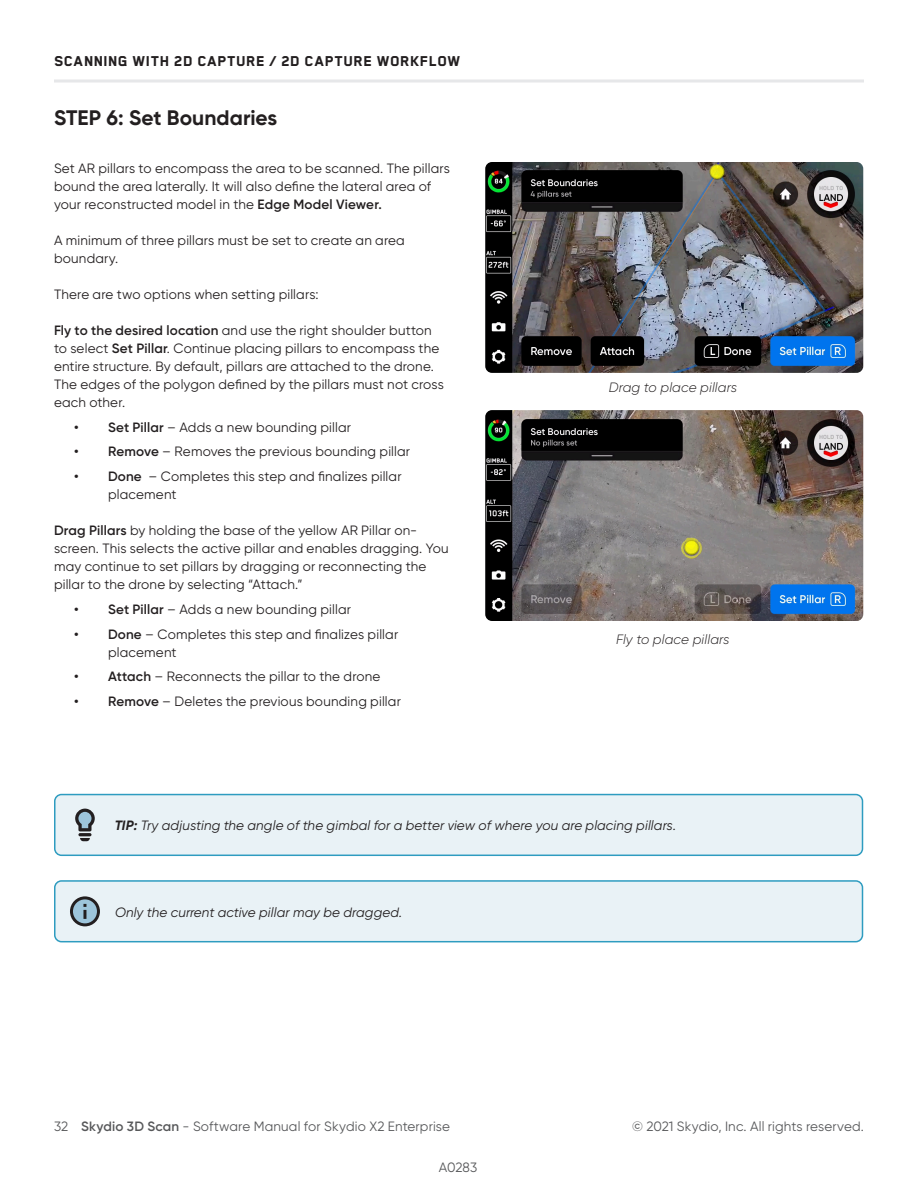
<style>
.page{position:relative;width:918px;height:1188px;background:#fff}
.page>*{position:absolute;margin:0;border:0;box-sizing:border-box;transform-origin:0 0}
.Body_copy{font:700 21px "Gilroy";color:#231f20}
.t1{font:800 16.5px "Blender";letter-spacing:.04em;color:#231f20}
.Body_copy-2{font:13.5px/18px "Gilroy";letter-spacing:.015em;color:#231f20}
.Body_copy-3{font:italic 13.5px "Gilroy";letter-spacing:.01em;color:#231f20}
.t2{font:13.5px "Gilroy";letter-spacing:.01em;color:#57585a}
.t3{font:italic 300 13.5px "Gilroy";letter-spacing:.01em;color:#231f20}
.s1{font-weight:600}
.s2{font-weight:700}
</style>
<div class="page">
<hr style="left:54px;top:80px;width:810px;height:2px;background:#e6e7e9">
<img style="left:485px;top:162px;width:378px;height:211px">
<img style="left:485px;top:410px;width:378px;height:211px">
<div style="left:55px;top:795px;width:808px;height:60px;background:#e9f2f6;border-radius:7px"></div>
<div style="left:54px;top:794px;width:809px;height:62px;border:2px solid #2e9cc0;border-radius:7px"></div>
<svg style="left:80px;top:838px;width:10px;height:3px"></svg>
<hr style="left:78px;top:833px;width:14px;height:3px;background:#231f20;border-radius:2px">
<svg style="left:75px;top:809px;width:20px;height:22px"></svg>
<div style="left:55px;top:881px;width:808px;height:61px;background:#e9f2f6;border-radius:7px"></div>
<div style="left:54px;top:880px;width:809px;height:62px;border:2px solid #2e9cc0;border-radius:7px"></div>
<svg style="left:70px;top:896px;width:30px;height:30px"></svg>
<p class="t1" style="left:54px;top:53px;width:408px">SCANNING WITH 2D CAPTURE / 2D CAPTURE WORKFLOW</p>
<p class="Body_copy" style="left:54px;top:104px;width:225px">STEP 6: Set Boundaries</p>
<p class="Body_copy-2" style="left:54px;top:159px;width:397px">Set AR pillars to encompass the area to be scanned. The pillars bound the area laterally. It will also define the lateral area of your reconstructed model in the <span class="s1">Edge Model Viewer.</span></p>
<p class="Body_copy-2" style="left:54px;top:231px;width:352px">A minimum of three pillars must be set to create an area boundary.</p>
<p class="Body_copy-2" style="left:54px;top:285px;width:266px">There are two options when setting pillars:</p>
<p class="Body_copy-2" style="left:54px;top:321px;width:391px"><span class="s1">Fly to the desired location</span> and use the right shoulder button to select <span class="s1">Set Pillar</span>. Continue placing pillars to encompass the entire structure. By default, pillars are attached to the drone.<br>The edges of the polygon defined by the pillars must not cross each other.</p>
<p class="Body_copy-2" style="left:74px;top:418px;width:278px"><span class="s1">• Set Pillar</span> – Adds a new bounding pillar</p>
<p class="Body_copy-2" style="left:74px;top:442px;width:337px"><span class="s1">• Remove</span> – Removes the previous bounding pillar</p>
<p class="Body_copy-2" style="left:108px;top:467px;width:295px;text-indent:-34px"><span class="s1">• Done</span> – Completes this step and finalizes pillar placement</p>
<p class="Body_copy-2" style="left:54px;top:521px;width:396px"><span class="s1">Drag Pillars</span> by holding the base of the yellow AR Pillar on&shy;screen. This selects the active pillar and enables dragging. You may continue to set pillars by dragging or reconnecting the pillar to the drone by selecting “Attach.”</p>
<p class="Body_copy-2" style="left:74px;top:600px;width:278px"><span class="s1">• Set Pillar</span> – Adds a new bounding pillar</p>
<p class="Body_copy-2" style="left:108px;top:625px;width:292px;text-indent:-34px"><span class="s1">• Done</span> – Completes this step and finalizes pillar placement</p>
<p class="Body_copy-2" style="left:74px;top:667px;width:308px"><span class="s1">• Attach</span> – Reconnects the pillar to the drone</p>
<p class="Body_copy-2" style="left:74px;top:692px;width:328px"><span class="s1">• Remove</span> – Deletes the previous bounding pillar</p>
<p class="t3" style="left:609px;top:379px;width:130px">Drag to place pillars</p>
<p class="t3" style="left:616px;top:631px;width:115px">Fly to place pillars</p>
<p class="Body_copy-3" style="left:115px;top:817px;width:563px"><span class="s2">TIP:</span> Try adjusting the angle of the gimbal for a better view of where you are placing pillars.</p>
<p class="Body_copy-3" style="left:115px;top:904px;width:289px">Only the current active pillar may be dragged.</p>
<p class="t2" style="left:54px;top:1118px;width:398px">32 <span class="s1">Skydio 3D Scan</span> - Software Manual for Skydio X2 Enterprise</p>
<p class="t2" style="left:632px;top:1118px;width:233px">© 2021 Skydio, Inc. All rights reserved.</p>
<p class="t2" style="left:439px;top:1159px;width:40px">A0283</p>
</div>
